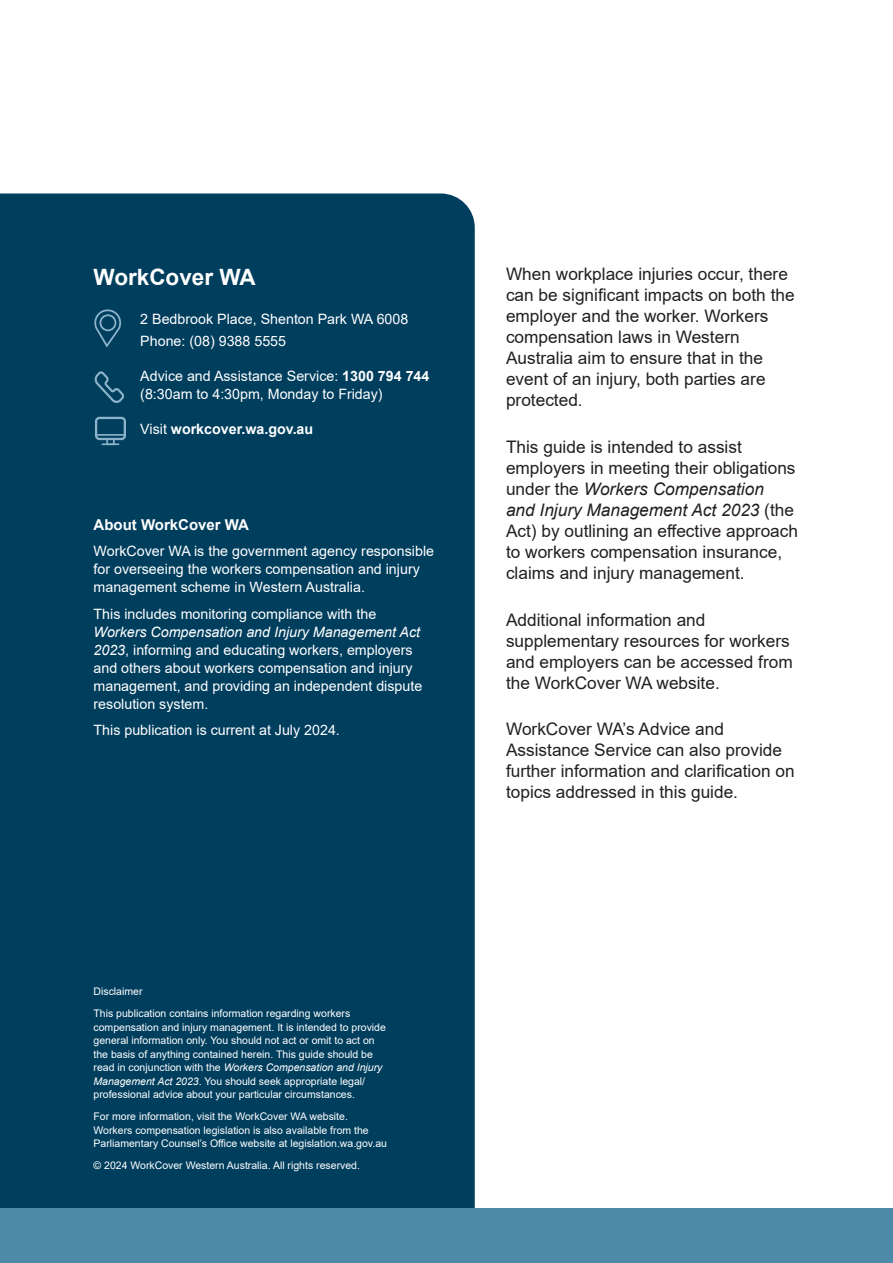
<style>
.page{position:relative;width:893px;height:1263px;background:#fff}
.page>*{position:absolute;margin:0;border:0;box-sizing:border-box;transform-origin:0 0}
.H3-15pt_Heading{font:700 22.5px "Arial";color:#fff}
._11_5pt-Regular-Highlighted_Section{font:17.25px/21px "Arial";color:#231f20}
.H4_10pt_Bold_Heading{font:700 15px "Arial";color:#fff}
.Body{font:14.25px/18px "Arial";color:#fff}
.Body-2{font:700 14.25px "Arial";color:#fff}
.Disclaimer{font:10.5px/13.5px "Arial";color:#fff}
.s1{font-weight:700}
.s2{font-weight:400}
.s3{font-style:italic}
</style>
<div class="page">
<div style="left:0;top:193px;width:475px;height:1016px;background:#003e5e"></div>
<svg style="left:95px;top:371px;width:29px;height:32px"></svg>
<svg style="left:95px;top:417px;width:31px;height:28px"></svg>
<hr style="left:96px;top:434px;width:29px;height:2px;background:#8cb3c9">
<svg style="left:92px;top:309px;width:30px;height:40px"></svg>
<div style="left:100px;top:314px;width:16px;height:17px;border:2px solid #8cb3c9;border-radius:50%"></div>
<div style="left:0;top:1209px;width:893px;height:54px;background:#4d8aa7"></div>
<p class="H3-15pt_Heading" style="left:94px;top:261px;width:164px">WorkCover WA</p>
<p class="Body" style="left:140px;top:310px;width:270px">2 Bedbrook Place, Shenton Park WA 6008</p>
<p class="Body" style="left:140px;top:332px;width:147px">Phone: (08) 9388 5555</p>
<p class="Body" style="left:140px;top:367px;width:291px">Advice and Assistance Service: <span class="s1">1300 794 744 </span>(8:30am to 4:30pm, Monday to Friday)</p>
<p class="Body-2" style="left:140px;top:419px;width:174px"><span class="s2">Visit</span> workcover.wa.gov.au</p>
<p class="H4_10pt_Bold_Heading" style="left:94px;top:514px;width:157px">About WorkCover WA</p>
<p class="Body" style="left:94px;top:542px;width:342px">WorkCover WA is the government agency responsible for overseeing the workers compensation and injury management scheme in Western Australia.</p>
<p class="Body" style="left:94px;top:605px;width:330px">This includes monitoring compliance with the <span class="s3">Workers Compensation and Injury Management Act 2023</span>, informing and educating workers, employers and others about workers compensation and injury management, and providing an independent dispute resolution system.</p>
<p class="Body" style="left:94px;top:721px;width:248px">This publication is current at July 2024.</p>
<p class="_11_5pt-Regular-Highlighted_Section" style="left:506px;top:264px;width:290px">When workplace injuries occur, there can be significant impacts on both the employer and the worker. Workers compensation laws in Western<br>Australia aim to ensure that in the event of an injury, both parties are protected.</p>
<p class="_11_5pt-Regular-Highlighted_Section" style="left:506px;top:436px;width:294px">This guide is intended to assist employers in meeting their obligations under the <span class="s3">Workers Compensation<br>and Injury Management Act 2023</span> (the Act) by outlining an effective approach to workers compensation insurance, claims and injury management.</p>
<p class="_11_5pt-Regular-Highlighted_Section" style="left:506px;top:609px;width:288px">Additional information and supplementary resources for workers and employers can be accessed from the WorkCover WA website.</p>
<p class="_11_5pt-Regular-Highlighted_Section" style="left:506px;top:718px;width:290px">WorkCover WA’s Advice and Assistance Service can also provide further information and clarification on topics addressed in this guide.</p>
<p class="Disclaimer" style="left:94px;top:985px;width:50px">Disclaimer</p>
<p class="Disclaimer" style="left:94px;top:1007px;width:294px">This publication contains information regarding workers compensation and injury management. It is intended to provide general information only. You should not act or omit to act on the basis of anything contained herein. This guide should be read in conjunction with the <span class="s3">Workers Compensation and Injury Management Act 2023</span>. You should seek appropriate legal/ professional advice about your particular circumstances.</p>
<p class="Disclaimer" style="left:94px;top:1110px;width:295px">For more information, visit the WorkCover WA website.<br>Workers compensation legislation is also available from the<br>Parliamentary Counsel’s Office website at legislation.wa.gov.au</p>
<p class="Disclaimer" style="left:94px;top:1159px;width:268px">© 2024 WorkCover Western Australia. All rights reserved.</p>
</div>
